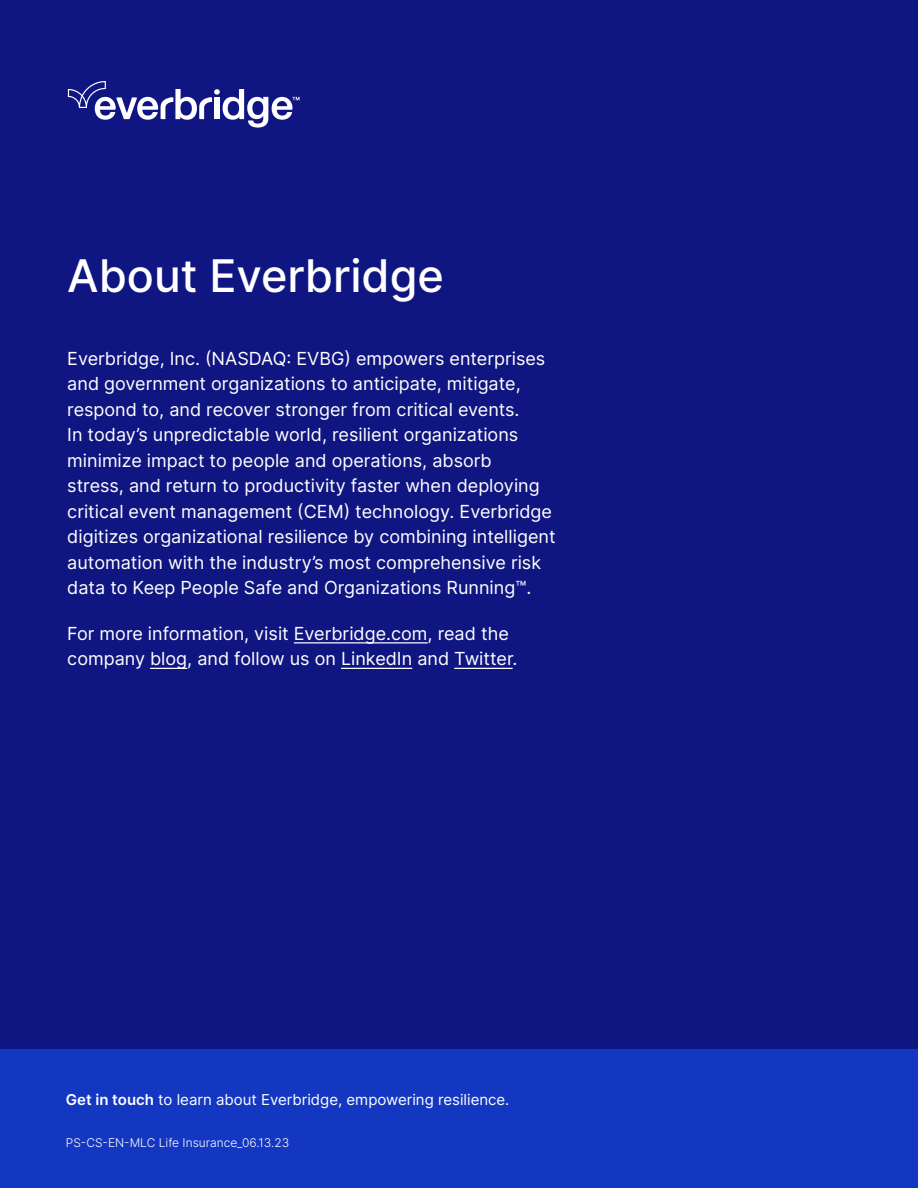
<style>
.page{position:relative;width:918px;height:1188px;background:#101681}
.page>*{position:absolute;margin:0;border:0;box-sizing:border-box;transform-origin:0 0}
.t1{font:500 45px "Inter";color:#fff}
.t2{font:18px/25.5px "Inter";color:#fff}
.t3{font:15px "Inter";color:#fff}
.t4{font:300 12px "Inter";color:#fff}
.s1{font-weight:600}
</style>
<div class="page">
<svg style="left:68px;top:81px;width:232px;height:47px"></svg>
<hr style="left:294px;top:642px;width:134px;height:1px;background:#fff">
<hr style="left:150px;top:668px;width:37px;height:1px;background:#fff">
<hr style="left:341px;top:668px;width:71px;height:1px;background:#fff">
<hr style="left:454px;top:668px;width:59px;height:1px;background:#fff">
<div style="left:0;top:1050px;width:918px;height:138px;background:#1437c1"></div>
<h1 class="t1" style="left:67px;top:243px;width:378px">About Everbridge</h1>
<p class="t2" style="left:67px;top:345px;width:490px">Everbridge, Inc. (NASDAQ: EVBG) empowers enterprises and government organizations to anticipate, mitigate, respond to, and recover stronger from critical events.<br>In today’s unpredictable world, resilient organizations minimize impact to people and operations, absorb<br>stress, and return to productivity faster when deploying critical event management (CEM) technology. Everbridge digitizes organizational resilience by combining intelligent automation with the industry’s most comprehensive risk data to Keep People Safe and Organizations Running™.</p>
<p class="t2" style="left:67px;top:620px;width:452px">For more information, visit Everbridge.com, read the company blog, and follow us on LinkedIn and Twitter.</p>
<p class="t3" style="left:66px;top:1089px;width:445px"><span class="s1">Get in touch</span> to learn about Everbridge, empowering resilience.</p>
<p class="t4" style="left:66px;top:1134px;width:225px">PS-CS-EN-MLC Life Insurance_06.13.23</p>
</div>
